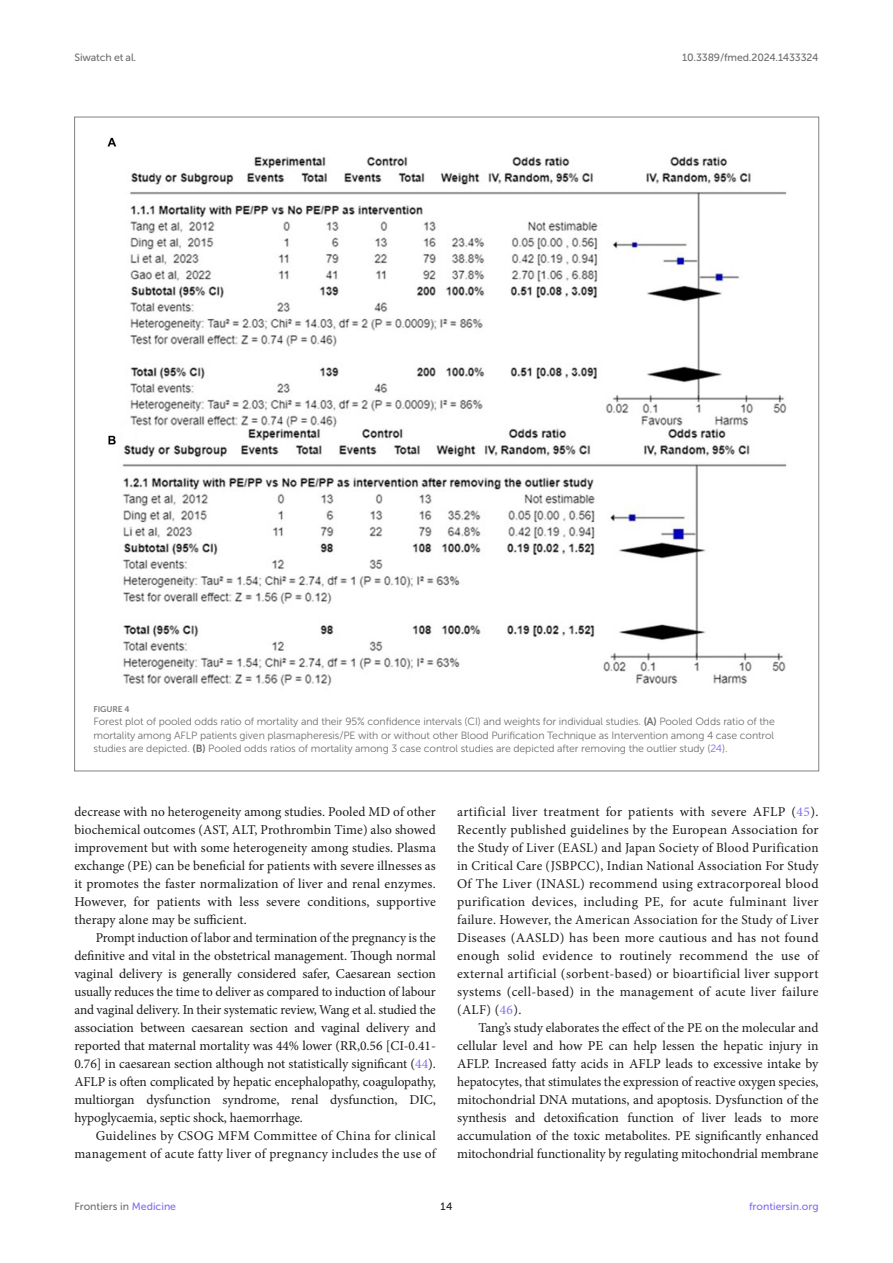
<style>
.page{position:relative;width:893px;height:1263px;background:#fff}
.page>*{position:absolute;margin:0;border:0;box-sizing:border-box;transform-origin:0 0}
.TEXT{font:13.5px/18px "Minion Pro";letter-spacing:.01em;color:#1b1c1b;text-align:justify}
.FIG_LEG{font:10.5px/13.5px "Museo Sans 300";letter-spacing:-.01em;color:#706f70;text-align:justify}
.t1{font:10.5px "Museo Sans 500";letter-spacing:-.015em;color:#706f70}
.t2{font:10.5px "Museo Sans 500";color:#856df0}
.t3{font:10.5px "Museo Sans 500";color:#1b1c1b}
.FIG_HD{font:8.25px "Museo Sans 700";letter-spacing:-.01em;color:#7e7f7f}
.s1{font-family:"Museo Sans 700"}
.s2{color:#856df0}
</style>
<div class="page">
<img style="left:107px;top:137px;width:680px;height:549px">
<p class="t1" style="left:74px;top:51px;width:63px">Siwatch et al.</p>
<p class="t1" style="left:682px;top:51px;width:138px">10.3389/fmed.2024.1433324</p>
<p class="FIG_HD" style="left:94px;top:704px;width:37px">FIGURE 4</p>
<p class="FIG_LEG" style="left:94px;top:715px;width:683px">Forest plot of pooled odds ratio of mortality and their 95% confidence intervals (CI) and weights for individual studies. <span class="s1">(A)</span> Pooled Odds ratio of the mortality among AFLP patients given plasmapheresis/PE with or without other Blood Purification Technique as Intervention among 4 case control studies are depicted. <span class="s1">(B)</span> Pooled odds ratios of mortality among 3 case control studies are depicted after removing the outlier study (<span class="s2">24</span>).</p>
<p class="TEXT" style="left:74px;top:803px;width:363px">decrease with no heterogeneity among studies. Pooled MD of other biochemical outcomes (AST, ALT, Prothrombin Time) also showed improvement but with some heterogeneity among studies. Plasma exchange (PE) can be beneficial for patients with severe illnesses as it promotes the faster normalization of liver and renal enzymes.<br>However, for patients with less severe conditions, supportive therapy alone may be sufficient.</p>
<p class="TEXT" style="left:74px;top:929px;width:363px;text-indent:21px">Prompt induction of labor and termination of the pregnancy is the definitive and vital in the obstetrical management. Though normal vaginal delivery is generally considered safer, Caesarean section usually reduces the time to deliver as compared to induction of labour and vaginal delivery. In their systematic review, Wang et al. studied the association between caesarean section and vaginal delivery and reported that maternal mortality was 44% lower (RR,0.56 [CI-0.41- 0.76] in caesarean section although not statistically significant (<span class="s2">44</span>).<br>AFLP is often complicated by hepatic encephalopathy, coagulopathy, multiorgan dysfunction syndrome, renal dysfunction, DIC, hypoglycaemia, septic shock, haemorrhage.</p>
<p class="TEXT" style="left:74px;top:1127px;width:363px;text-align:right">Guidelines by CSOG MFM Committee of China for clinical management of acute fatty liver of pregnancy includes the use of</p>
<p class="TEXT" style="left:457px;top:803px;width:363px">artificial liver treatment for patients with severe AFLP (<span class="s2">45</span>).<br>Recently published guidelines by the European Association for the Study of Liver (EASL) and Japan Society of Blood Purification in Critical Care (JSBPCC), Indian National Association For Study Of The Liver (INASL) recommend using extracorporeal blood purification devices, including PE, for acute fulminant liver failure. However, the American Association for the Study of Liver Diseases (AASLD) has been more cautious and has not found enough solid evidence to routinely recommend the use of external artificial (sorbent-based) or bioartificial liver support systems (cell-based) in the management of acute liver failure (ALF) (<span class="s2">46</span>).</p>
<p class="TEXT" style="left:457px;top:1019px;width:363px;text-indent:21px">Tang’s study elaborates the effect of the PE on the molecular and cellular level and how PE can help lessen the hepatic injury in AFLP. Increased fatty acids in AFLP leads to excessive intake by hepatocytes, that stimulates the expression of reactive oxygen species, mitochondrial DNA mutations, and apoptosis. Dysfunction of the synthesis and detoxification function of liver leads to more accumulation of the toxic metabolites. PE significantly enhanced mitochondrial functionality by regulating mitochondrial membrane</p>
<p class="t1" style="left:74px;top:1200px;width:103px">Frontiers in <span class="s2">Medicine</span></p>
<p class="t3" style="left:441px;top:1200px;width:13px">14</p>
<p class="t2" style="left:749px;top:1200px;width:71px">frontiersin.org</p>
</div>
